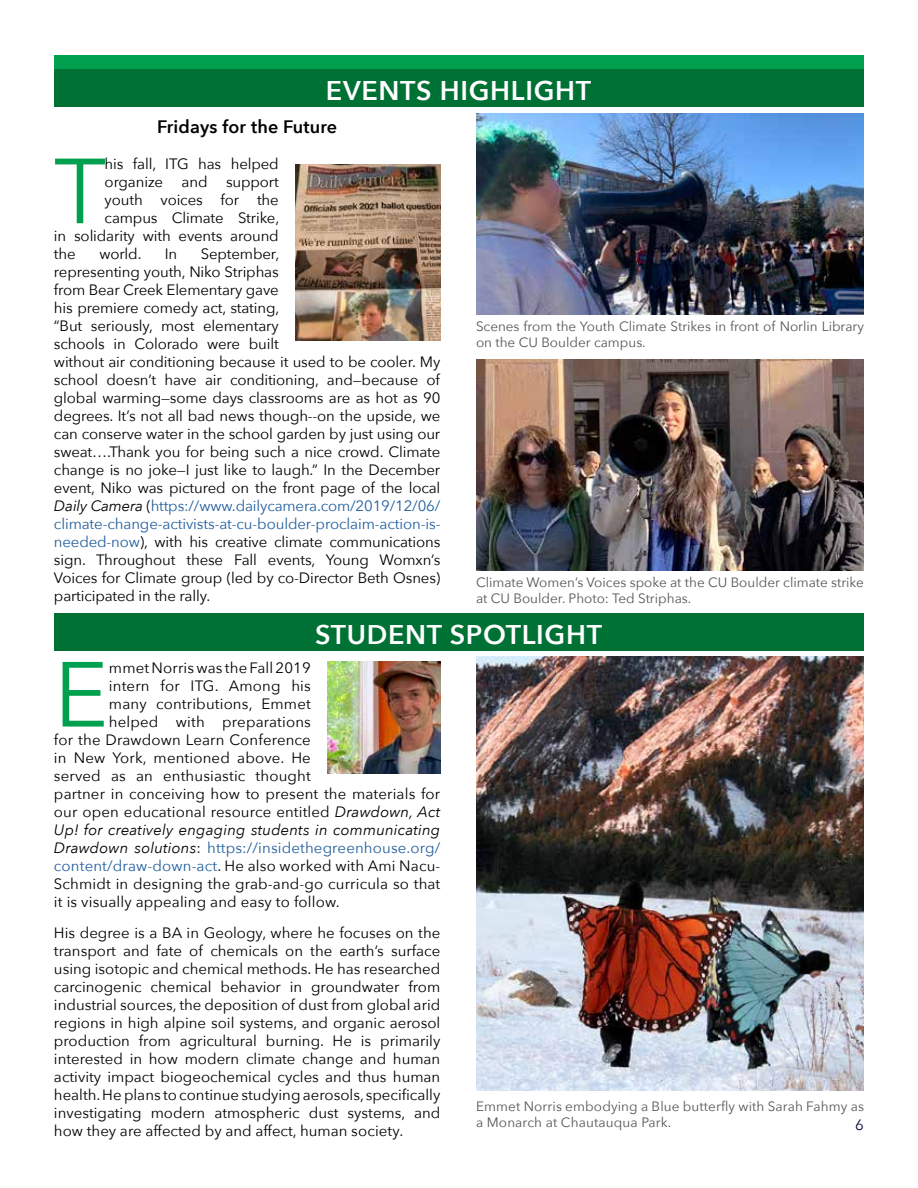
<style>
.page{position:relative;width:918px;height:1188px;background:#fff}
.page>*{position:absolute;margin:0;border:0;box-sizing:border-box;transform-origin:0 0}
.t1{font:91.2px "Avenir Next";color:#00a04e}
.t2{font:600 27px "Avenir Next";letter-spacing:.025em;color:#fff}
.t3{font:600 18px "Avenir Next";letter-spacing:.01em;color:#000}
.t4{font:15px/18px "Avenir Next";letter-spacing:-.01em;color:#000;text-align:justify}
.t5{font:15px "Avenir Next";letter-spacing:.01em;color:#000}
.t6{font:15px "Avenir Next";letter-spacing:.01em;color:#215e9e}
.t7{font:italic 15px "Avenir Next";letter-spacing:.01em;color:#000}
.t8{font:15px "Avenir Next";color:#050938}
.t9{font:13.5px/16.2px "Avenir Next";color:#555}
.s1{font-style:italic}
.s2{color:#215e9e}
.s3{font-style:italic;color:#000}
.s4{color:#000}
</style>
<div class="page">
<div style="left:54px;top:56px;width:810px;height:13px;background:#00a04e"></div>
<div style="left:54px;top:614px;width:810px;height:37px;background:#007135"></div>
<img style="left:476px;top:657px;width:388px;height:434px">
<img style="left:328px;top:661px;width:112px;height:113px">
<div style="left:54px;top:69px;width:810px;height:38px;background:#007135"></div>
<img style="left:296px;top:165px;width:144px;height:175px">
<img style="left:476px;top:114px;width:388px;height:201px">
<img style="left:476px;top:360px;width:388px;height:211px">
<h2 class="t2" style="left:326px;top:67px;width:267px">EVENTS HIGHLIGHT</h2>
<p class="t3" style="left:157px;top:112px;width:182px">Fridays for the Future</p>
<h1 class="t1" style="left:54px;top:115px;width:54px">T</h1>
<p class="t4" style="left:105px;top:154px;width:176px">his fall, ITG has helped</p>
<p class="t4" style="left:105px;top:172px;width:176px">organize and support</p>
<p class="t4" style="left:105px;top:190px;width:176px">youth voices for the</p>
<p class="t4" style="left:105px;top:208px;width:176px">campus Climate Strike,</p>
<p class="t4" style="left:54px;top:226px;width:226px">in solidarity with events around</p>
<p class="t4" style="left:54px;top:244px;width:23px">the</p>
<p class="t4" style="left:99px;top:244px;width:44px">world.</p>
<p class="t4" style="left:165px;top:244px;width:14px">In</p>
<p class="t4" style="left:54px;top:244px;width:388px;text-align:left;text-indent:147px">September,<br>representing youth, Niko Striphas<br>from Bear Creek Elementary gave<br>his premiere comedy act, stating,<br>“But seriously, most elementary<br>schools in Colorado were built<br>without air conditioning because it used to be cooler. My school doesn’t have air conditioning, and—because of global warming—some days classrooms are as hot as 90 degrees. It’s not all bad news though--on the upside, we can conserve water in the school garden by just using our sweat….Thank you for being such a nice crowd. Climate change is no joke—I just like to laugh.” In the December event, Niko was pictured on the front page of the local <span class="s1">Daily Camera</span> (<span class="s2">https://www.dailycamera.com/2019/12/06/ climate-change-activists-at-cu-boulder-proclaim-action-is&shy;needed-now</span>), with his creative climate communications sign. Throughout these Fall events, Young Womxn’s Voices for Climate group (led by co-Director Beth Osnes) participated in the rally.</p>
<p class="t9" style="left:476px;top:318px;width:389px">Scenes from the Youth Climate Strikes in front of Norlin Library on the CU Boulder campus.</p>
<p class="t9" style="left:476px;top:574px;width:389px">Climate Women’s Voices spoke at the CU Boulder climate strike at CU Boulder. Photo: Ted Striphas.</p>
<h2 class="t2" style="left:315px;top:612px;width:289px">STUDENT SPOTLIGHT</h2>
<h1 class="t1" style="left:54px;top:618px;width:56px">E</h1>
<p class="t5" style="left:109px;top:655px;width:203px">mmet Norris was the Fall 2019</p>
<p class="t5" style="left:109px;top:673px;width:203px">intern for ITG. Among his</p>
<p class="t5" style="left:109px;top:691px;width:203px">many contributions, Emmet</p>
<p class="t5" style="left:109px;top:709px;width:203px">helped with preparations</p>
<p class="t5" style="left:54px;top:727px;width:258px">for the Drawdown Learn Conference</p>
<p class="t5" style="left:54px;top:745px;width:258px">in New York, mentioned above. He</p>
<p class="t5" style="left:54px;top:763px;width:258px">served as an enthusiastic thought</p>
<p class="t5" style="left:54px;top:781px;width:388px">partner in conceiving how to present the materials for</p>
<p class="t5" style="left:54px;top:799px;width:388px">our open educational resource entitled <span class="s1">Drawdown, Act</span></p>
<p class="t7" style="left:54px;top:817px;width:388px">Up! for creatively engaging students in communicating</p>
<p class="t6" style="left:54px;top:835px;width:388px"><span class="s3">Drawdown solutions</span><span class="s4">:</span> https://insidethegreenhouse.org/</p>
<p class="t5" style="left:54px;top:853px;width:388px"><span class="s2">content/draw-down-act</span>. He also worked with Ami Nacu-</p>
<p class="t5" style="left:54px;top:871px;width:388px">Schmidt in designing the grab-and-go curricula so that</p>
<p class="t5" style="left:54px;top:889px;width:287px">it is visually appealing and easy to follow.</p>
<p class="t4" style="left:54px;top:923px;width:388px">His degree is a BA in Geology, where he focuses on the transport and fate of chemicals on the earth’s surface using isotopic and chemical methods. He has researched carcinogenic chemical behavior in groundwater from industrial sources, the deposition of dust from global arid regions in high alpine soil systems, and organic aerosol production from agricultural burning. He is primarily interested in how modern climate change and human activity impact biogeochemical cycles and thus human health. He plans to continue studying aerosols, specifically investigating modern atmospheric dust systems, and how they are affected by and affect, human society.</p>
<p class="t9" style="left:476px;top:1097px;width:389px">Emmet Norris embodying a Blue butterfly with Sarah Fahmy as a Monarch at Chautauqua Park.</p>
<p class="t8" style="left:855px;top:1112px;width:10px">6</p>
</div>
